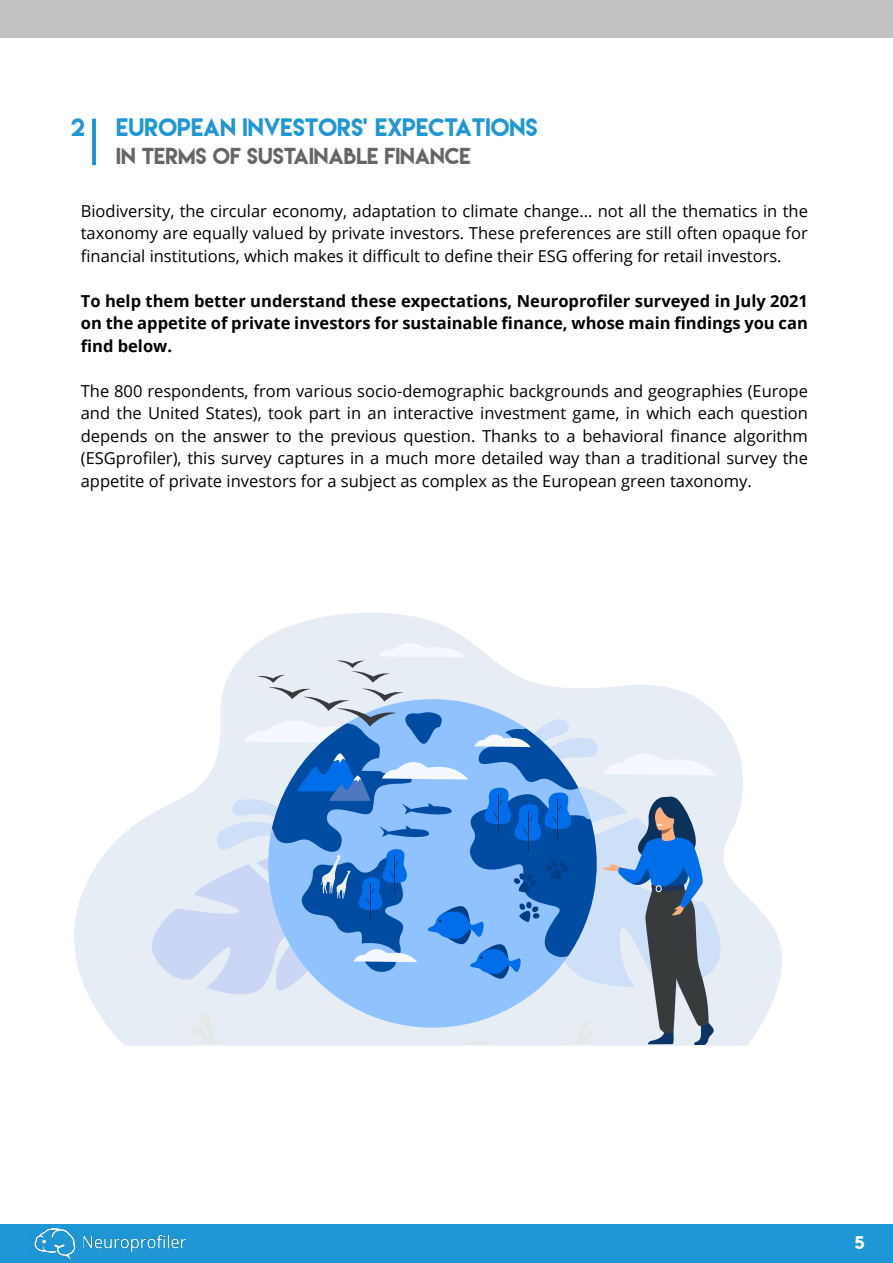
<style>
.page{position:relative;width:893px;height:1263px;background:#fff}
.page>*{position:absolute;margin:0;border:0;box-sizing:border-box;transform-origin:0 0}
.t1{font:22.35px "Lemon Milk";color:#1f97d4}
.t2{font:20.55px "Lemon Milk";color:#666}
.t3{font:16.5px/22.5px "Open Sans";color:#000;text-align:justify}
.t4{font:700 16.5px/22.5px "Open Sans";color:#000;text-align:justify}
.t5{font:16.5px "Lemon Milk";color:#fff}
</style>
<div class="page">
<div style="left:0;top:1225px;width:893px;height:38px;background:#1f97d4"></div>
<img style="left:34px;top:1229px;width:42px;height:31px">
<img style="left:84px;top:1234px;width:102px;height:18px">
<div style="left:0;top:0;width:893px;height:38px;background:#c1c0c0"></div>
<svg style="left:92px;top:119px;width:4px;height:46px"></svg>
<svg style="left:74px;top:613px;width:708px;height:433px"></svg>
<svg style="left:141px;top:636px;width:576px;height:409px;background:#abc6e7"></svg>
<h1 class="t1" style="left:71px;top:112px;width:16px">2</h1>
<h1 class="t1" style="left:116px;top:112px;width:423px">EUROPEAN INVESTORS’ EXPECTATIONS</h1>
<p class="t2" style="left:116px;top:142px;width:356px">IN TERMS OF SUSTAINABLE FINANCE</p>
<p class="t3" style="left:81px;top:199px;width:729px">Biodiversity, the circular economy, adaptation to climate change... not all the thematics in the taxonomy are equally valued by private investors. These preferences are still often opaque for financial institutions, which makes it difficult to define their ESG offering for retail investors.</p>
<p class="t4" style="left:81px;top:289px;width:729px">To help them better understand these expectations, Neuroprofiler surveyed in July 2021 on the appetite of private investors for sustainable finance, whose main findings you can find below.</p>
<p class="t3" style="left:81px;top:379px;width:729px">The 800 respondents, from various socio-demographic backgrounds and geographies (Europe and the United States), took part in an interactive investment game, in which each question depends on the answer to the previous question. Thanks to a behavioral finance algorithm (ESGprofiler), this survey captures in a much more detailed way than a traditional survey the appetite of private investors for a subject as complex as the European green taxonomy.</p>
<p class="t5" style="left:855px;top:1231px;width:11px">5</p>
</div>
